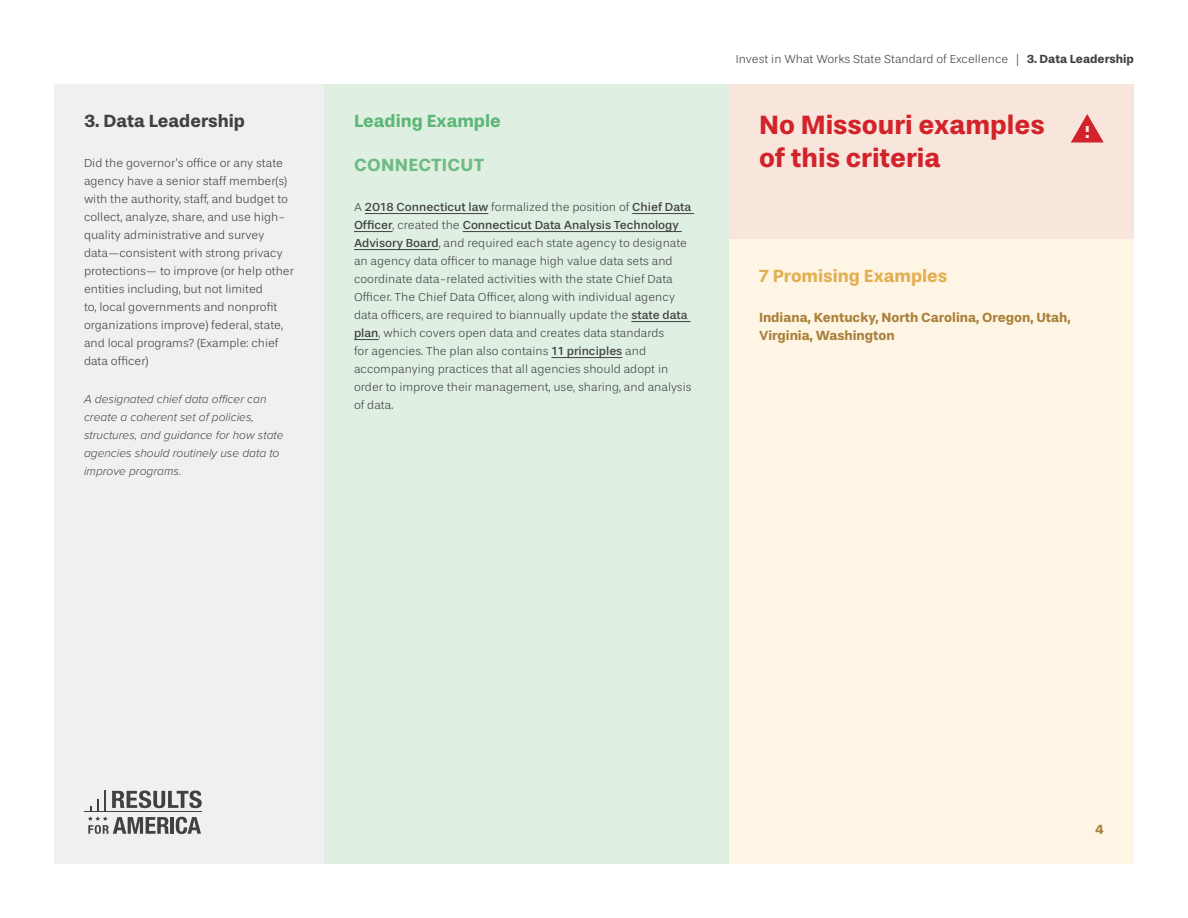
<style>
.page{position:relative;width:1188px;height:918px;background:#fff}
.page>*{position:absolute;margin:0;border:0;box-sizing:border-box;transform-origin:0 0}
.t1{font:700 27px/32.4px "Stevie Sans";color:#d2232a}
.t2{font:700 18px "Stevie Sans";color:#e2af53}
.t3{font:700 18px "Stevie Sans";color:#414042}
.t4{font:700 18px "Stevie Sans";color:#5eb677}
.t5{font:700 18px "Stevie Sans";letter-spacing:.015em;color:#6fbb82}
.t6{font:700 13.5px/18px "Stevie Sans";color:#aa803a}
.t7{font:300 12px/18px "Stevie Sans";color:#414042}
.t8{font:italic 300 12px/18px "Proxima Nova";color:#414042}
.s1{font-weight:400}
.s2{font-weight:700}
</style>
<div class="page">
<div style="left:729px;top:84px;width:405px;height:780px;background:#fff5e4"></div>
<div style="left:54px;top:84px;width:270px;height:780px;background:#eff0f0"></div>
<div style="left:324px;top:84px;width:405px;height:780px;background:#dff0e3"></div>
<div style="left:729px;top:84px;width:405px;height:154px;background:#f8e5dc"></div>
<hr style="left:365px;top:213px;width:123px;height:1px;background:#414042">
<hr style="left:632px;top:213px;width:62px;height:1px;background:#414042">
<hr style="left:354px;top:231px;width:39px;height:1px;background:#414042">
<hr style="left:463px;top:231px;width:219px;height:1px;background:#414042">
<hr style="left:354px;top:249px;width:85px;height:1px;background:#414042">
<hr style="left:631px;top:321px;width:59px;height:1px;background:#414042">
<svg style="left:354px;top:339px;width:25px;height:1px"></svg>
<hr style="left:551px;top:357px;width:71px;height:1px;background:#414042">
<svg style="left:1071px;top:114px;width:33px;height:28px"></svg>
<hr style="left:84px;top:812px;width:117px;height:1px;background:#414042">
<svg style="left:88px;top:790px;width:114px;height:44px"></svg>
<h2 class="t3" style="left:84px;top:112px;width:162px">3. Data Leadership</h2>
<p class="t7" style="left:84px;top:155px;width:211px">Did the governor’s office or any state agency have a senior staff member(s) with the authority, staff, and budget to collect, analyze, share, and use high&shy;quality administrative and survey data—consistent with strong privacy protections— to improve (or help other entities including, but not limited<br>to, local governments and nonprofit organizations improve) federal, state, and local programs? (Example: chief data officer)</p>
<p class="t8" style="left:84px;top:389px;width:201px">A designated chief data officer can create a coherent set of policies, structures, and guidance for how state agencies should routinely use data to improve programs.</p>
<h2 class="t4" style="left:354px;top:112px;width:148px">Leading Example</h2>
<h2 class="t5" style="left:354px;top:155px;width:132px">CONNECTICUT</h2>
<p class="t7" style="left:354px;top:198px;width:339px">A <span class="s1">2018 Connecticut law</span> formalized the position of <span class="s1">Chief Data Officer</span>, created the <span class="s1">Connecticut Data Analysis Technology Advisory Board</span>, and required each state agency to designate an agency data officer to manage high value data sets and coordinate data-related activities with the state Chief Data Officer. The Chief Data Officer, along with individual agency data officers, are required to biannually update the <span class="s1">state data plan</span>, which covers open data and creates data standards<br>for agencies. The plan also contains <span class="s1">11 principles</span> and accompanying practices that all agencies should adopt in order to improve their management, use, sharing, and analysis of data.</p>
<p class="t7" style="left:736px;top:50px;width:400px">Invest in What Works State Standard of Excellence | <span class="s2">3. Data Leadership</span></p>
<h1 class="t1" style="left:759px;top:110px;width:287px">No Missouri examples of this criteria</h1>
<h2 class="t2" style="left:759px;top:266px;width:190px">7 Promising Examples</h2>
<p class="t6" style="left:759px;top:309px;width:313px">Indiana, Kentucky, North Carolina, Oregon, Utah,<br>Virginia, Washington</p>
<p class="t6" style="left:1095px;top:821px;width:10px">4</p>
</div>
